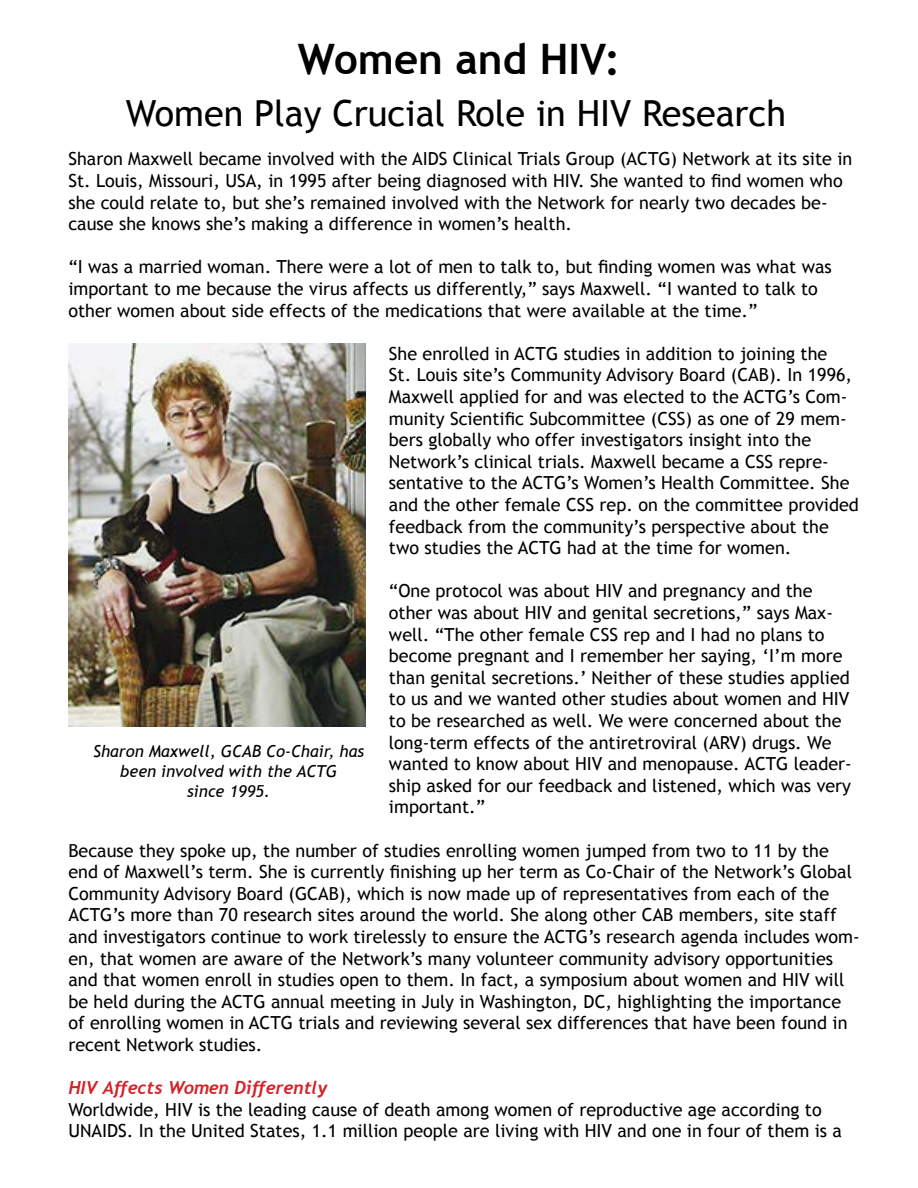
<style>
.page{position:relative;width:918px;height:1188px;background:#fff}
.page>*{position:absolute;margin:0;border:0;box-sizing:border-box;transform-origin:0 0}
.t1{font:700 42px "Trebuchet MS";color:#000}
.t2{font:36px "Trebuchet MS";color:#000}
.t3{font:18px/21.6px "Trebuchet MS";color:#000}
.t4{font:italic 700 18px "Trebuchet";color:#d2232a}
.t5{font:italic 16.5px/19.8px "Trebuchet MS";color:#000;text-align:center}
</style>
<div class="page">
<img style="left:68px;top:344px;width:297px;height:382px">
<h1 class="t1" style="left:298px;top:33px;width:324px">Women and HIV:</h1>
<h2 class="t2" style="left:126px;top:92px;width:662px">Women Play Crucial Role in HIV Research</h2>
<p class="t3" style="left:68px;top:148px;width:785px">Sharon Maxwell became involved with the AIDS Clinical Trials Group (ACTG) Network at its site in St. Louis, Missouri, USA, in 1995 after being diagnosed with HIV. She wanted to find women who she could relate to, but she’s remained involved with the Network for nearly two decades be&shy;cause she knows she’s making a difference in women’s health.</p>
<p class="t3" style="left:68px;top:256px;width:765px">“I was a married woman. There were a lot of men to talk to, but finding women was what was important to me because the virus affects us differently,” says Maxwell. “I wanted to talk to other women about side effects of the medications that were available at the time.”</p>
<p class="t3" style="left:389px;top:343px;width:471px">She enrolled in ACTG studies in addition to joining the<br>St. Louis site’s Community Advisory Board (CAB). In 1996, Maxwell applied for and was elected to the ACTG’s Com&shy;munity Scientific Subcommittee (CSS) as one of 29 mem&shy;bers globally who offer investigators insight into the Network’s clinical trials. Maxwell became a CSS repre&shy;sentative to the ACTG’s Women’s Health Committee. She and the other female CSS rep. on the committee provided feedback from the community’s perspective about the two studies the ACTG had at the time for women.</p>
<p class="t3" style="left:389px;top:580px;width:464px">“One protocol was about HIV and pregnancy and the other was about HIV and genital secretions,” says Max&shy;well. “The other female CSS rep and I had no plans to become pregnant and I remember her saying, ‘I’m more than genital secretions.’ Neither of these studies applied to us and we wanted other studies about women and HIV to be researched as well. We were concerned about the long-term effects of the antiretroviral (ARV) drugs. We wanted to know about HIV and menopause. ACTG leader&shy;ship asked for our feedback and listened, which was very important.”</p>
<p class="t3" style="left:68px;top:840px;width:793px">Because they spoke up, the number of studies enrolling women jumped from two to 11 by the end of Maxwell’s term. She is currently finishing up her term as Co-Chair of the Network’s Global Community Advisory Board (GCAB), which is now made up of representatives from each of the ACTG’s more than 70 research sites around the world. She along other CAB members, site staff and investigators continue to work tirelessly to ensure the ACTG’s research agenda includes wom&shy;en, that women are aware of the Network’s many volunteer community advisory opportunities and that women enroll in studies open to them. In fact, a symposium about women and HIV will be held during the ACTG annual meeting in July in Washington, DC, highlighting the importance of enrolling women in ACTG trials and reviewing several sex differences that have been found in recent Network studies.</p>
<p class="t4" style="left:68px;top:1077px;width:261px">HIV Affects Women Differently</p>
<p class="t3" style="left:68px;top:1099px;width:775px">Worldwide, HIV is the leading cause of death among women of reproductive age according to<br>UNAIDS. In the United States, 1.1 million people are living with HIV and one in four of them is a</p>
<p class="t5" style="left:93px;top:742px;width:272px">Sharon Maxwell, GCAB Co-Chair, has been involved with the ACTG<br>since 1995.</p>
</div>
